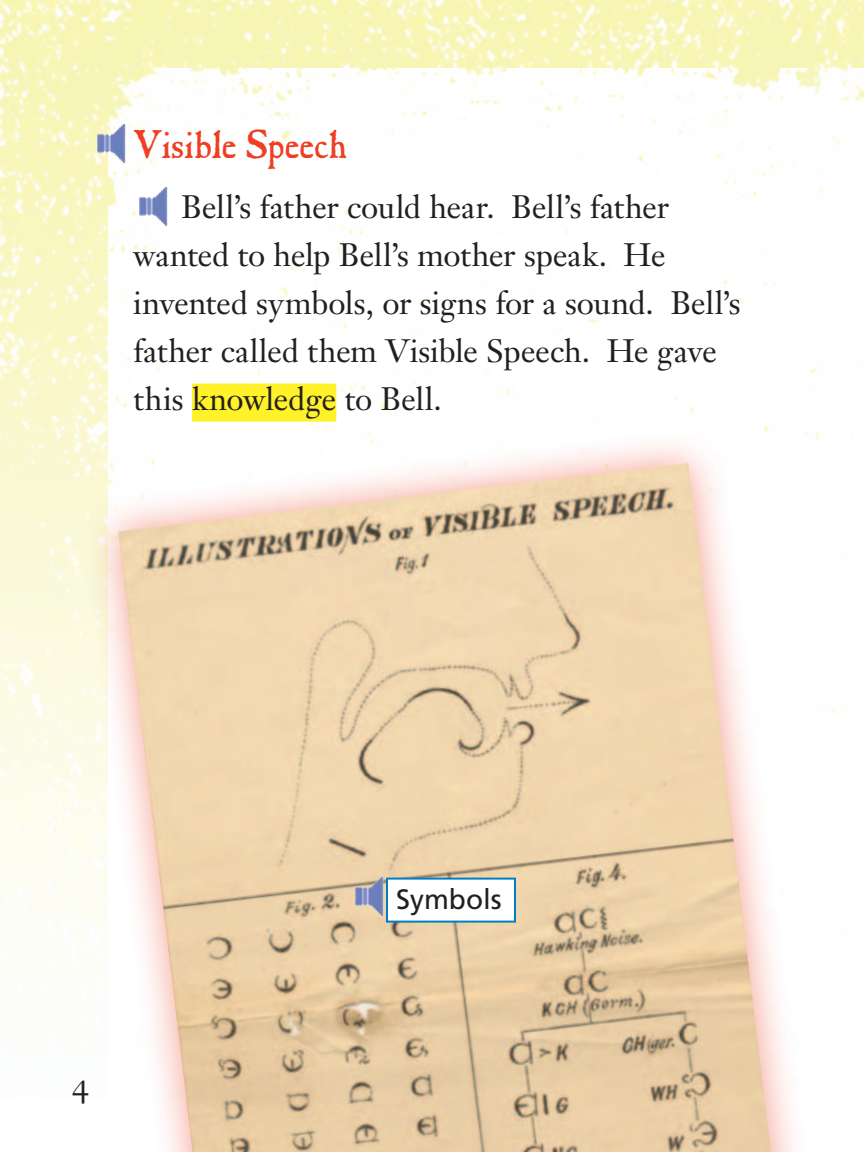
<style>
.page{position:relative;width:864px;height:1152px;background:#fff}
.page>*{position:absolute;margin:0;border:0;box-sizing:border-box;transform-origin:0 0}
.t1{font:40px "Caslon Antique";letter-spacing:-.01em;color:#ef3e22}
.t2{font:32px/48px "Janson Text LT Std";letter-spacing:-.005em;color:#231f20}
.t3{font:28px "Frutiger LT Std";color:#231f20}
</style>
<div class="page">
<img style="left:0;top:0;width:862px;height:941px">
<img style="left:862px;top:0;width:2px;height:68px">
<img style="left:108px;top:69px;width:756px;height:872px">
<div style="left:78px;top:423px;width:751px;height:729px;background:#ef3e22;opacity:.51"></div>
<img style="left:118px;top:463px;width:653px;height:689px">
<div style="left:387px;top:879px;width:128px;height:43px;background:#fff"></div>
<div style="left:386px;top:878px;width:130px;height:45px;border:2px solid #007ec5"></div>
<div style="left:192px;top:384px;width:144px;height:38px;background:#fff229"></div>
<img style="left:97px;top:124px;width:29px;height:40px">
<img style="left:139px;top:187px;width:28px;height:40px">
<img style="left:355px;top:877px;width:29px;height:40px">
<p class="t1" style="left:133px;top:121px;width:216px">Visible Speech</p>
<p class="t2" style="left:133px;top:182px;width:609px;text-indent:48px">Bell’s father could hear. Bell’s father wanted to help Bell’s mother speak. He invented symbols, or signs for a sound. Bell’s father called them Visible Speech. He gave this knowledge to Bell.</p>
<p class="t2" style="left:72px;top:1068px;width:18px">4</p>
<p class="t3" style="left:396px;top:882px;width:107px">Symbols</p>
</div>
